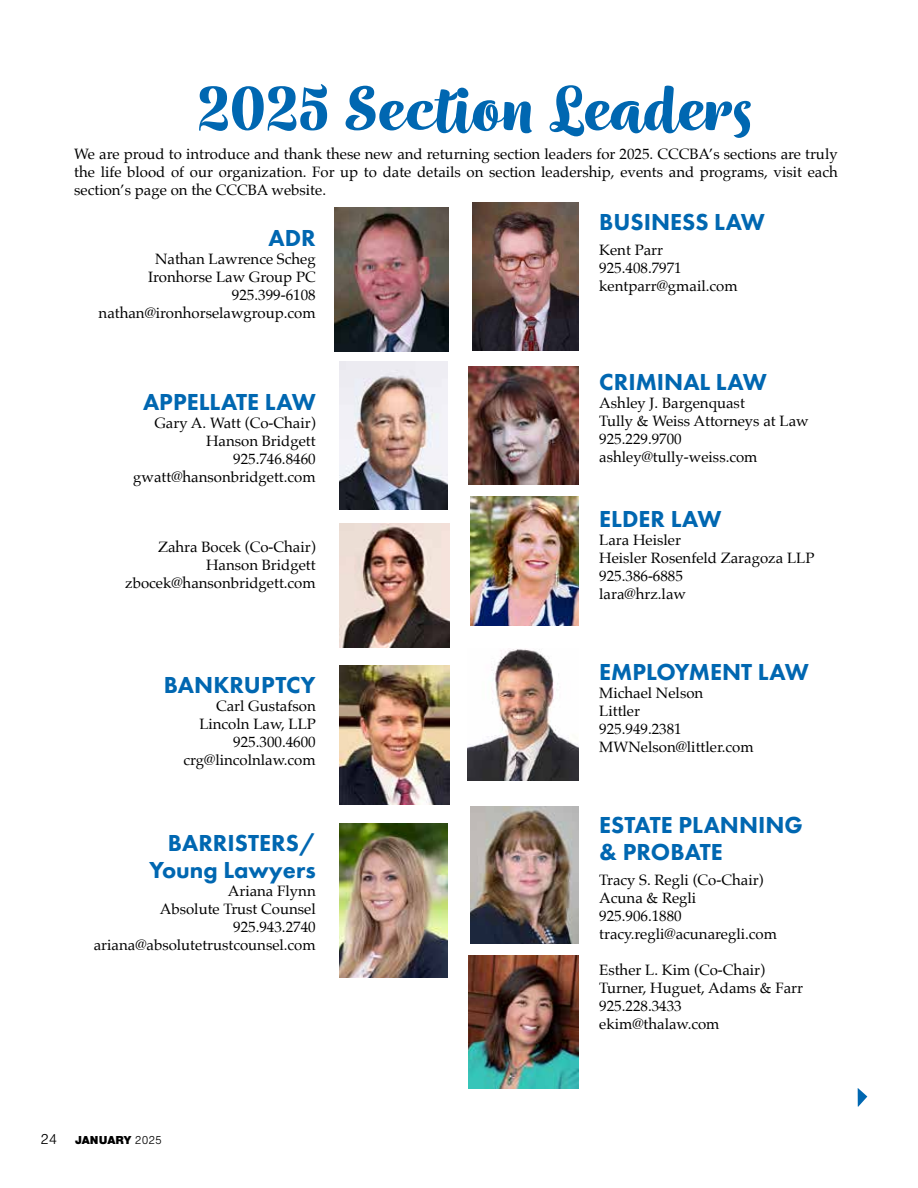
<style>
.page{position:relative;width:918px;height:1188px;background:#fff}
.page>*{position:absolute;margin:0;border:0;box-sizing:border-box;transform-origin:0 0}
.t1{font:700 72px "Wreath";color:#0067b1}
.t2{font:800 24px/27px "Futura PT";color:#0067b1;text-align:right}
.t3{font:15px/18px "Palatino";color:#000}
.t4{font:900 12px "Nimbus San";letter-spacing:-.005em;color:#000}
.s1{font-weight:300;font-size:15px}
.s2{font-weight:300}
</style>
<div class="page">
<svg style="left:858px;top:1088px;width:9px;height:19px"></svg>
<img style="left:339px;top:666px;width:110px;height:139px">
<img style="left:334px;top:207px;width:115px;height:145px">
<img style="left:468px;top:366px;width:111px;height:119px">
<img style="left:471px;top:806px;width:108px;height:137px">
<img style="left:339px;top:362px;width:108px;height:148px">
<img style="left:339px;top:524px;width:110px;height:124px">
<img style="left:339px;top:824px;width:108px;height:153px">
<img style="left:472px;top:202px;width:106px;height:149px">
<img style="left:471px;top:497px;width:108px;height:128px">
<img style="left:467px;top:649px;width:112px;height:132px">
<img style="left:469px;top:956px;width:110px;height:132px">
<h1 class="t1" style="left:197px;top:65px;width:559px">2025 Section Leaders</h1>
<p class="t3" style="left:74px;top:145px;width:765px;text-align:justify">We are proud to introduce and thank these new and returning section leaders for 2025. CCCBA’s sections are truly the life blood of our organization. For up to date details on section leadership, events and programs, visit each section’s page on the CCCBA website.</p>
<h2 class="t2" style="left:268px;top:224px;width:49px">ADR</h2>
<p class="t3" style="left:99px;top:249px;width:219px;text-align:right">Nathan Lawrence Scheg<br>Ironhorse Law Group PC<br>925.399-6108 nathan@ironhorselawgroup.com</p>
<h2 class="t2" style="left:143px;top:388px;width:174px">APPELLATE LAW</h2>
<p class="t3" style="left:133px;top:414px;width:184px;text-align:right">Gary A. Watt (Co-Chair)<br>Hanson Bridgett<br>925.746.8460 gwatt@hansonbridgett.com</p>
<p class="t3" style="left:125px;top:537px;width:192px;text-align:right">Zahra Bocek (Co-Chair)<br>Hanson Bridgett zbocek@hansonbridgett.com</p>
<h2 class="t2" style="left:164px;top:671px;width:154px">BANKRUPTCY</h2>
<p class="t3" style="left:184px;top:697px;width:134px;text-align:right">Carl Gustafson<br>Lincoln Law, LLP<br>925.300.4600 crg@lincolnlaw.com</p>
<h2 class="t2" style="left:149px;top:829px;width:168px">BARRISTERS/<br>Young Lawyers</h2>
<p class="t3" style="left:94px;top:882px;width:223px;text-align:right">Ariana Flynn<br>Absolute Trust Counsel<br>925.943.2740 ariana@absolutetrustcounsel.com</p>
<p class="t4" style="left:40px;top:1133px;width:123px"><span class="s1">24</span> JANUARY <span class="s2">2025</span></p>
<h2 class="t2" style="left:599px;top:208px;width:167px">BUSINESS LAW</h2>
<p class="t3" style="left:599px;top:240px;width:140px">Kent Parr<br>925.408.7971 kentparr@gmail.com</p>
<h2 class="t2" style="left:599px;top:368px;width:169px">CRIMINAL LAW</h2>
<p class="t3" style="left:599px;top:393px;width:211px">Ashley J. Bargenquast<br>Tully &amp; Weiss Attorneys at Law<br>925.229.9700 ashley@tully-weiss.com</p>
<h2 class="t2" style="left:599px;top:505px;width:124px">ELDER LAW</h2>
<p class="t3" style="left:599px;top:531px;width:217px">Lara Heisler<br>Heisler Rosenfeld Zaragoza LLP<br>925.386-6885<br>lara@hrz.law</p>
<h2 class="t2" style="left:599px;top:658px;width:211px">EMPLOYMENT LAW</h2>
<p class="t3" style="left:599px;top:684px;width:156px">Michael Nelson<br>Littler<br>925.949.2381<br>MWNelson@littler.com</p>
<h2 class="t2" style="left:599px;top:811px;width:205px;text-align:left">ESTATE PLANNING &amp; PROBATE</h2>
<p class="t3" style="left:599px;top:870px;width:179px">Tracy S. Regli (Co-Chair)<br>Acuna &amp; Regli<br>925.906.1880 tracy.regli@acunaregli.com</p>
<p class="t3" style="left:599px;top:960px;width:205px">Esther L. Kim (Co-Chair)<br>Turner, Huguet, Adams &amp; Farr<br>925.228.3433 ekim@thalaw.com</p>
</div>
